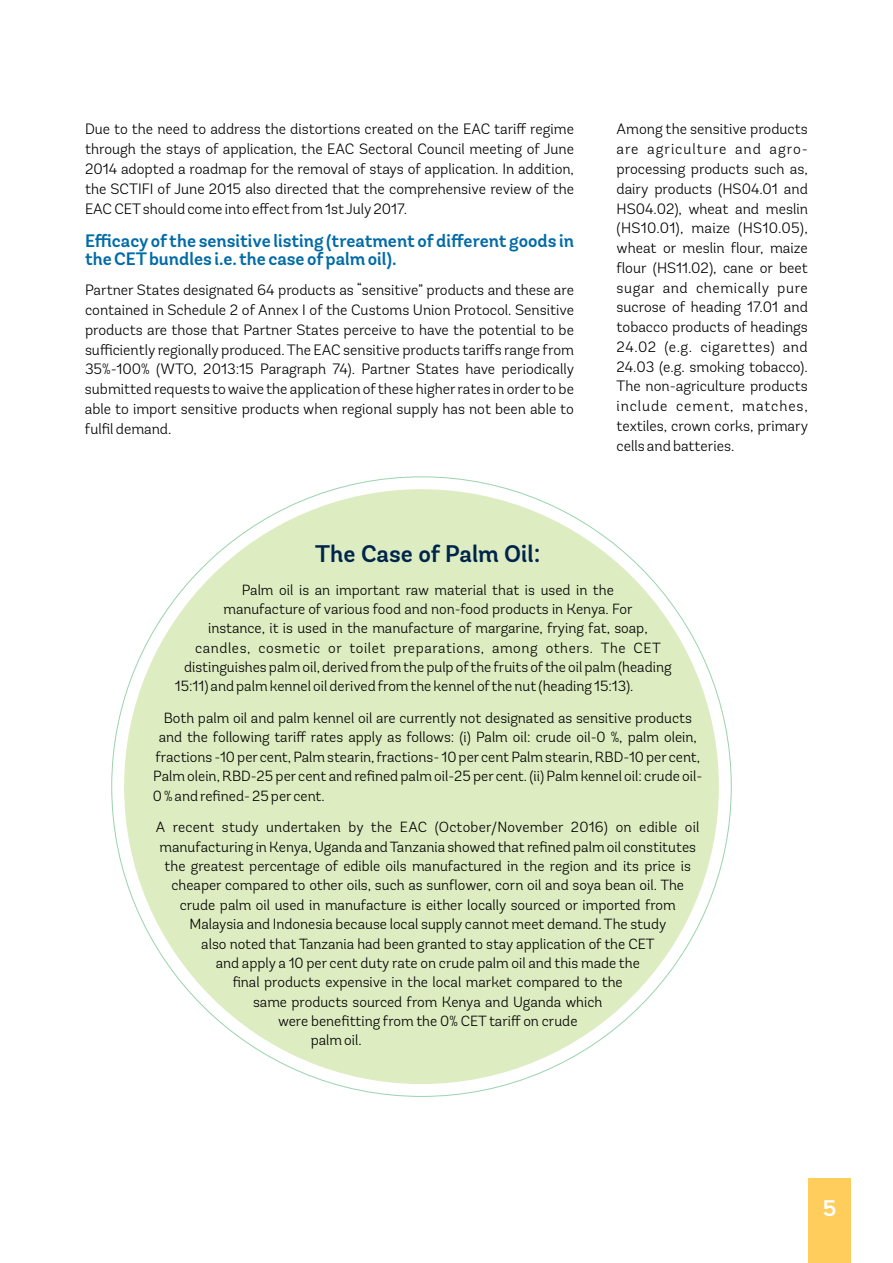
<style>
.page{position:relative;width:893px;height:1263px;background:#fff}
.page>*{position:absolute;margin:0;border:0;box-sizing:border-box;transform-origin:0 0}
.t1{font:600 24px "Andes W04";color:#00254d}
.t2{font:600 22.5px "Andes W04";color:#fff}
.t3{font:600 18px/17.7px "Andes W04";color:#006ba7}
.t4{font:300 15px/19.8px "Andes W04";color:#000;text-align:justify}
.t5{font:300 14.7px "Andes W04";color:#000}
.t6{font:300 14.7px "Andes W04";letter-spacing:.04em;color:#000}
</style>
<div class="page">
<div style="left:124px;top:489px;width:595px;height:595px;background:#ddecc1;border-radius:50%"></div>
<div style="left:808px;top:1178px;width:43px;height:85px;background:#ffcd5c"></div>
<p class="t4" style="left:85px;top:121px;width:491px">Due to the need to address the distortions created on the EAC tariff regime through the stays of application, the EAC Sectoral Council meeting of June 2014 adopted a roadmap for the removal of stays of application. In addition, the SCTIFI of June 2015 also directed that the comprehensive review of the EAC CET should come into effect from 1st July 2017.</p>
<p class="t3" style="left:85px;top:234px;width:490px">Efficacy of the sensitive listing (treatment of different goods in the CET bundles i.e. the case of palm oil).</p>
<p class="t4" style="left:85px;top:282px;width:491px">Partner States designated 64 products as “sensitive” products and these are contained in Schedule 2 of Annex I of the Customs Union Protocol. Sensitive products are those that Partner States perceive to have the potential to be sufficiently regionally produced. The EAC sensitive products tariffs range from 35%-100% (WTO, 2013:15 Paragraph 74). Partner States have periodically submitted requests to waive the application of these higher rates in order to be able to import sensitive products when regional supply has not been able to fulfil demand.</p>
<p class="t4" style="left:616px;top:121px;width:193px">Among the sensitive products are agriculture and agro&shy;processing products such as, dairy products (HS04.01 and HS04.02), wheat and meslin (HS10.01), maize (HS10.05), wheat or meslin flour, maize flour (HS11.02), cane or beet sugar and chemically pure sucrose of heading 17.01 and tobacco products of headings 24.02 (e.g. cigarettes) and 24.03 (e.g. smoking tobacco).<br>The non-agriculture products include cement, matches, textiles, crown corks, primary cells and batteries.</p>
<h1 class="t1" style="left:315px;top:544px;width:227px">The Case of Palm Oil:</h1>
<p class="t5" style="left:242px;top:583px;width:374px">Palm oil is an important raw material that is used in the</p>
<p class="t5" style="left:223px;top:603px;width:411px">manufacture of various food and non-food products in Kenya. For</p>
<p class="t5" style="left:208px;top:622px;width:441px">instance, it is used in the manufacture of margarine, frying fat, soap,</p>
<p class="t6" style="left:195px;top:642px;width:467px">candles, cosmetic or toilet preparations, among others. The CET</p>
<p class="t5" style="left:184px;top:661px;width:489px">distinguishes palm oil, derived from the pulp of the fruits of the oil palm (heading</p>
<p class="t5" style="left:175px;top:680px;width:460px">15:11) and palm kennel oil derived from the kennel of the nut (heading 15:13).</p>
<p class="t5" style="left:164px;top:712px;width:530px">Both palm oil and palm kennel oil are currently not designated as sensitive products</p>
<p class="t5" style="left:159px;top:731px;width:540px">and the following tariff rates apply as follows: (i) Palm oil: crude oil-0 %, palm olein,</p>
<p class="t5" style="left:155px;top:751px;width:546px">fractions -10 per cent, Palm stearin, fractions- 10 per cent Palm stearin, RBD-10 per cent,</p>
<p class="t5" style="left:153px;top:770px;width:551px">Palm olein, RBD-25 per cent and refined palm oil-25 per cent. (ii) Palm kennel oil: crude oil-</p>
<p class="t5" style="left:153px;top:789px;width:174px">0 % and refined- 25 per cent.</p>
<p class="t5" style="left:156px;top:821px;width:545px">A recent study undertaken by the EAC (October/November 2016) on edible oil</p>
<p class="t5" style="left:160px;top:841px;width:538px">manufacturing in Kenya, Uganda and Tanzania showed that refined palm oil constitutes</p>
<p class="t5" style="left:165px;top:860px;width:528px">the greatest percentage of edible oils manufactured in the region and its price is</p>
<p class="t5" style="left:171px;top:879px;width:514px">cheaper compared to other oils, such as sunflower, corn oil and soya bean oil. The</p>
<p class="t5" style="left:180px;top:899px;width:498px">crude palm oil used in manufacture is either locally sourced or imported from</p>
<p class="t5" style="left:190px;top:918px;width:478px">Malaysia and Indonesia because local supply cannot meet demand. The study</p>
<p class="t5" style="left:201px;top:937px;width:455px">also noted that Tanzania had been granted to stay application of the CET</p>
<p class="t5" style="left:216px;top:957px;width:426px">and apply a 10 per cent duty rate on crude palm oil and this made the</p>
<p class="t5" style="left:233px;top:976px;width:392px">final products expensive in the local market compared to the</p>
<p class="t5" style="left:253px;top:996px;width:351px">same products sourced from Kenya and Uganda which</p>
<p class="t5" style="left:278px;top:1015px;width:301px">were benefitting from the 0% CET tariff on crude</p>
<p class="t5" style="left:311px;top:1034px;width:52px">palm oil.</p>
<h2 class="t2" style="left:823px;top:1199px;width:15px">5</h2>
</div>
